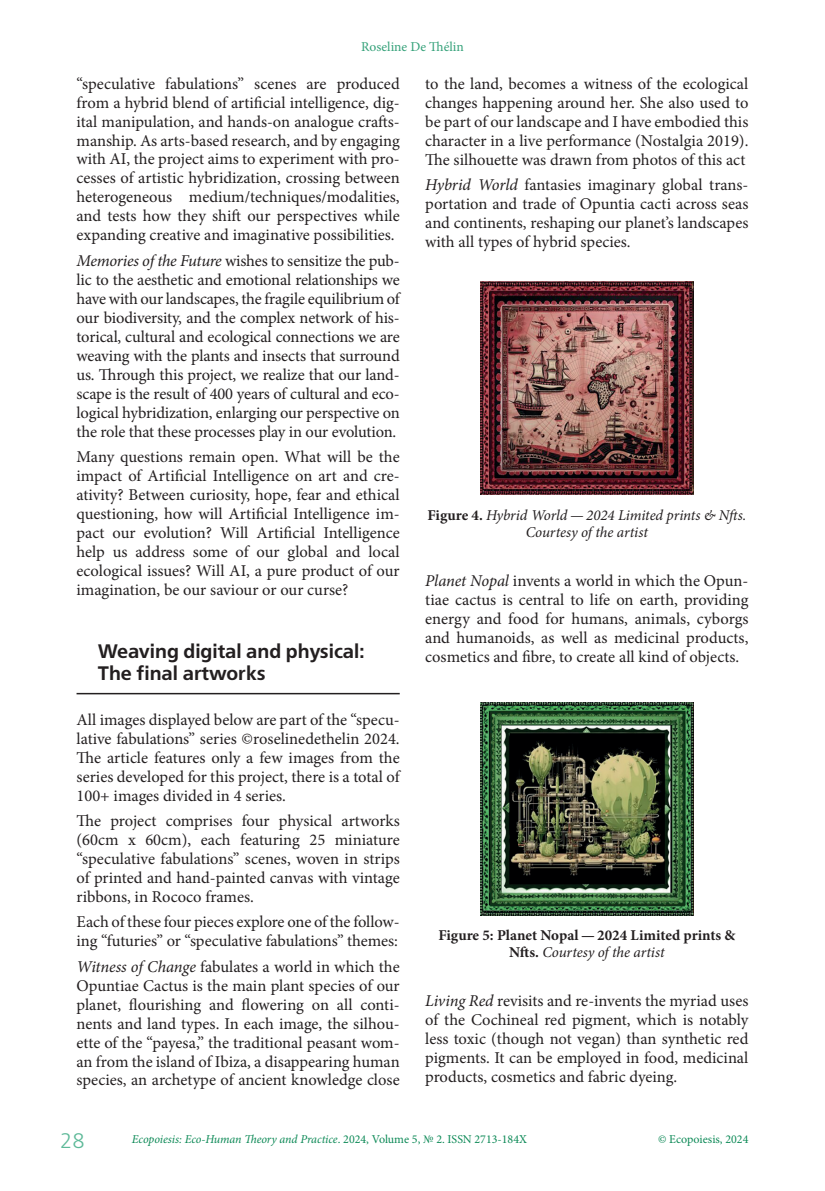
<style>
.page{position:relative;width:825px;height:1191px;background:#fff}
.page>*{position:absolute;margin:0;border:0;box-sizing:border-box;transform-origin:0 0}
.t1{font:21px "Free Set C";color:#5db998}
.t2{font:700 19.5px/22.5px "Free Set C";color:#231f20}
.t3{font:16.5px/18.9px "Minion Pro";letter-spacing:-.005em;color:#231f20;text-align:justify}
.t4{font:italic 15px/17.2px "Minion Pro";letter-spacing:-.01em;color:#231f20;text-align:center}
.t5{font:700 15px/17.2px "Minion Pro";color:#231f20;text-align:center}
.t6{font:13.5px "Minion Pro";color:#34a179}
.t7{font:italic 12px "Minion Pro";letter-spacing:-.005em;color:#0c8956}
.t8{font:12px "Minion Pro";color:#0c8956}
.s1{font-style:italic}
.s2{font-weight:700;font-style:normal}
.s3{font-weight:400;font-style:italic}
.s4{font-style:normal}
</style>
<div class="page">
<hr style="left:77px;top:693px;width:323px;height:1px;background:#231f20">
<img style="left:480px;top:281px;width:213px;height:213px">
<img style="left:480px;top:702px;width:213px;height:213px">
<p class="t6" style="left:361px;top:37px;width:104px">Roseline De Thélin</p>
<p class="t3" style="left:77px;top:74px;width:325px">“speculative fabulations” scenes are produced from a hybrid blend of artificial intelligence, dig&shy;ital manipulation, and hands-on analogue crafts&shy;manship. As arts-based research, and by engaging with AI, the project aims to experiment with pro&shy;cesses of artistic hybridization, crossing between heterogeneous medium/techniques/modalities, and tests how they shift our perspectives while expanding creative and imaginative possibilities.</p>
<p class="t3" style="left:77px;top:251px;width:325px"><span class="s1">Memories of the Future</span> wishes to sensitize the pub&shy;lic to the aesthetic and emotional relationships we have with our landscapes, the fragile equilibrium of our biodiversity, and the complex network of his&shy;torical, cultural and ecological connections we are weaving with the plants and insects that surround us. Through this project, we realize that our land&shy;scape is the result of 400 years of cultural and eco&shy;logical hybridization, enlarging our perspective on the role that these processes play in our evolution.</p>
<p class="t3" style="left:77px;top:447px;width:325px">Many questions remain open. What will be the impact of Artificial Intelligence on art and cre&shy;ativity? Between curiosity, hope, fear and ethical questioning, how will Artificial Intelligence im&shy;pact our evolution? Will Artificial Intelligence help us address some of our global and local ecological issues? Will AI, a pure product of our imagination, be our saviour or our curse?</p>
<p class="t2" style="left:98px;top:640px;width:268px">Weaving digital and physical:<br>The final artworks</p>
<p class="t3" style="left:77px;top:710px;width:325px">All images displayed below are part of the “specu&shy;lative fabulations” series ©roselinedethelin 2024.<br>The article features only a few images from the series developed for this project, there is a total of 100+ images divided in 4 series.</p>
<p class="t3" style="left:77px;top:811px;width:325px">The project comprises four physical artworks (60cm x 60cm), each featuring 25 miniature “speculative fabulations” scenes, woven in strips of printed and hand-painted canvas with vintage ribbons, in Rococo frames.</p>
<p class="t3" style="left:77px;top:912px;width:325px">Each of these four pieces explore one of the follow&shy;ing “futuries” or “speculative fabulations” themes:</p>
<p class="t3" style="left:77px;top:957px;width:325px"><span class="s1">Witness of Change</span> fabulates a world in which the Opuntiae Cactus is the main plant species of our planet, flourishing and flowering on all conti&shy;nents and land types. In each image, the silhou&shy;ette of the “payesa,” the traditional peasant wom&shy;an from the island of Ibiza, a disappearing human species, an archetype of ancient knowledge close</p>
<p class="t3" style="left:425px;top:74px;width:325px">to the land, becomes a witness of the ecological changes happening around her. She also used to be part of our landscape and I have embodied this character in a live performance (Nostalgia 2019).<br>The silhouette was drawn from photos of this act</p>
<p class="t3" style="left:425px;top:175px;width:325px"><span class="s1">Hybrid World</span> fantasies imaginary global trans&shy;portation and trade of Opuntia cacti across seas and continents, reshaping our planet’s landscapes with all types of hybrid species.</p>
<p class="t4" style="left:427px;top:507px;width:318px"><span class="s2">Figure 4.</span> Hybrid World — 2024 Limited prints &amp; Nfts.<br>Courtesy of the artist</p>
<p class="t3" style="left:425px;top:571px;width:325px"><span class="s1">Planet Nopal</span> invents a world in which the Opun&shy;tiae cactus is central to life on earth, providing energy and food for humans, animals, cyborgs and humanoids, as well as medicinal products, cosmetics and fibre, to create all kind of objects.</p>
<p class="t5" style="left:438px;top:926px;width:298px">Figure 5: Planet Nopal — 2024 Limited prints &amp;<br>Nfts. <span class="s3">Courtesy of the artist</span></p>
<p class="t3" style="left:425px;top:991px;width:325px"><span class="s1">Living Red</span> revisits and re-invents the myriad uses of the Cochineal red pigment, which is notably less toxic (though not vegan) than synthetic red pigments. It can be employed in food, medicinal products, cosmetics and fabric dyeing.</p>
<p class="t1" style="left:59px;top:1128px;width:27px">28</p>
<p class="t7" style="left:132px;top:1130px;width:397px">Ecopoiesis: Eco-Human Theory and Practice<span class="s4">. 2024, Volume 5, № 2. ISSN 2713-184X</span></p>
<p class="t8" style="left:658px;top:1131px;width:92px">© Ecopoiesis, 2024</p>
</div>
